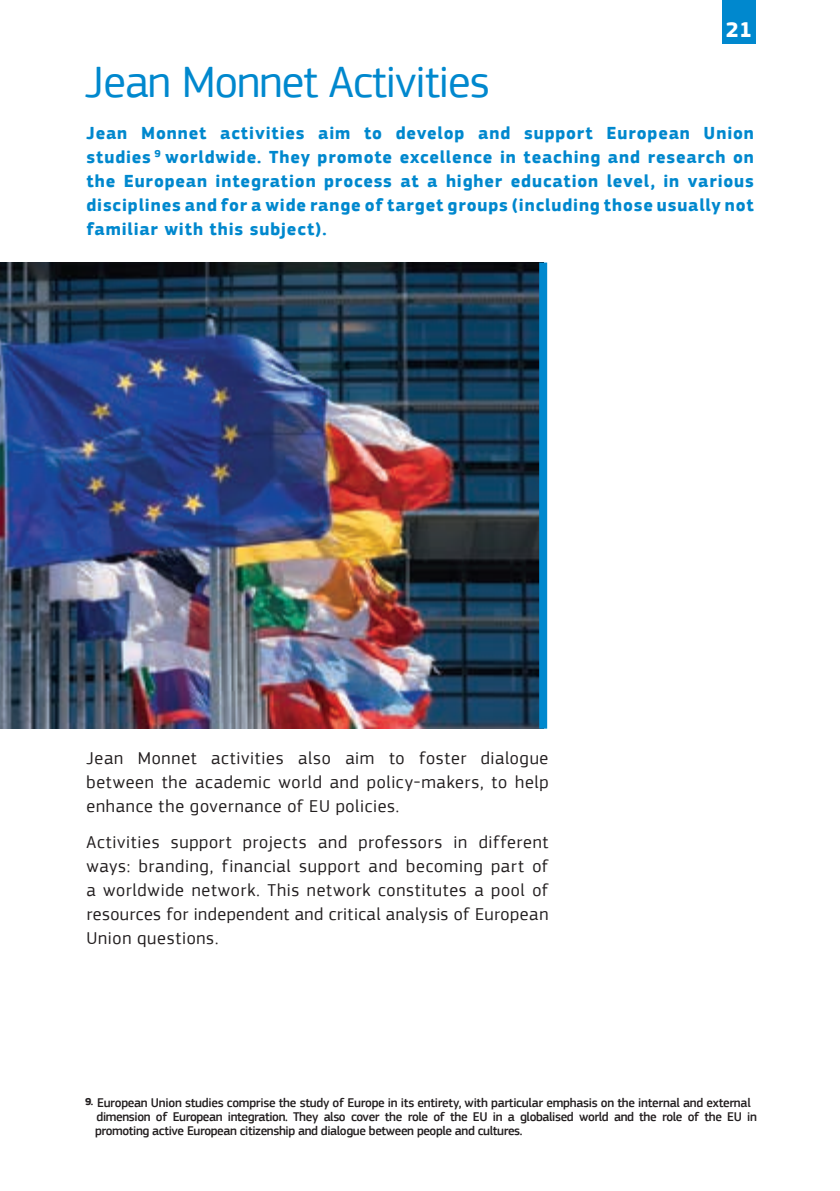
<style>
.page{position:relative;width:840px;height:1191px;background:#fff}
.page>*{position:absolute;margin:0;border:0;box-sizing:border-box;transform-origin:0 0}
.t1{font:46px "EC Square Sans Pro";letter-spacing:-.02em;color:#0088ce}
.t2{font:700 22px "EC Square Sans Pro";color:#fff}
.t3{font:18px/24px "EC Square Sans Pro";letter-spacing:.035em;color:#231f20;text-align:justify}
.t4{font:700 18px/24px "EC Square Sans Pro";letter-spacing:.045em;color:#0088ce;text-align:justify}
.t5{font:500 13px/14px "EC Square Sans Pro";letter-spacing:-.03em;color:#231f20}
</style>
<div class="page">
<img style="left:0;top:262px;width:539px;height:466px">
<div style="left:539px;top:262px;width:8px;height:466px;background:#0088ce"></div>
<div style="left:721px;top:4px;width:34px;height:40px;background:#0088ce"></div>
<div style="left:721px;top:0;width:34px;height:10px;background:#0088ce"></div>
<h1 class="t1" style="left:85px;top:55px;width:406px">Jean Monnet Activities</h1>
<p class="t2" style="left:725px;top:17px;width:28px">21</p>
<p class="t4" style="left:86px;top:122px;width:668px">Jean Monnet activities aim to develop and support European Union studies <sup>9</sup> worldwide. They promote excellence in teaching and research on the European integration process at a higher education level, in various disciplines and for a wide range of target groups (including those usually not familiar with this subject).</p>
<p class="t3" style="left:86px;top:746px;width:463px">Jean Monnet activities also aim to foster dialogue between the academic world and policy-makers, to help enhance the governance of EU policies.</p>
<p class="t3" style="left:86px;top:830px;width:463px">Activities support projects and professors in different ways: branding, financial support and becoming part of a worldwide network. This network constitutes a pool of resources for independent and critical analysis of European Union questions.</p>
<p class="t5" style="left:95px;top:1095px;width:663px;text-indent:-10px"><sup>9.</sup> European Union studies comprise the study of Europe in its entirety, with particular emphasis on the internal and external dimension of European integration. They also cover the role of the EU in a globalised world and the role of the EU in promoting active European citizenship and dialogue between people and cultures.</p>
</div>
